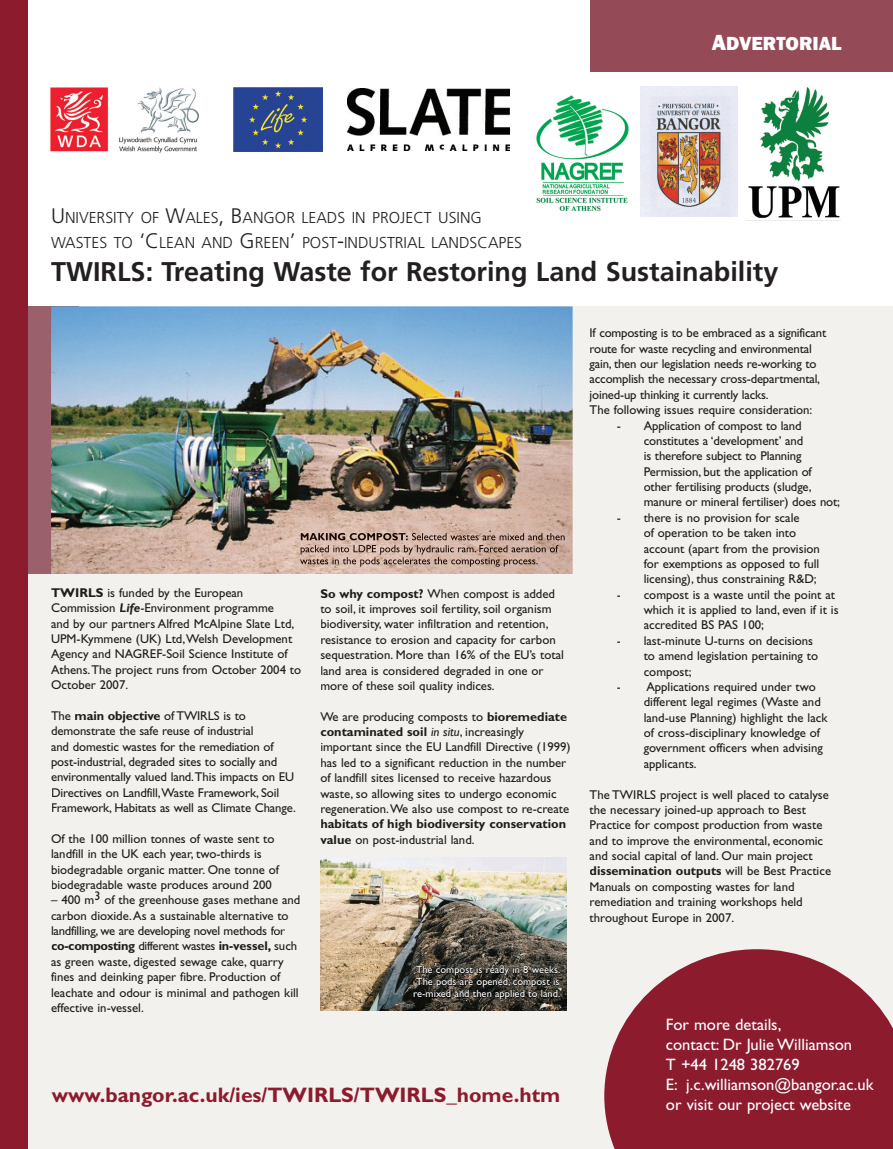
<style>
.page{position:relative;width:893px;height:1149px;background:#fff}
.page>*{position:absolute;margin:0;border:0;box-sizing:border-box;transform-origin:0 0}
.t1{font:700 27px "Frutiger";color:#231f20}
.t2{font:700 21px "Gill Sans";color:#8c1b2e}
.t3{font:800 19.5px "Franklin Gothic";color:#fff}
.t4{font:16.5px/20px "Gill Sans";color:#fff}
.t5{font:300 15.75px/25.3px "Frutiger";color:#231f20}
.t6{font:12.75px/15.3px "Gill Sans";color:#201c1d}
.t7{font:700 12.75px/15.3px "Gill Sans";color:#201c1d}
.t8{font:10.5px/12px "Gill Sans";color:#fff;text-align:justify}
.s1{font-size:22.5px}
.s2{font-size:21px}
.s3{font-weight:700}
.s4{font-weight:700;font-style:italic}
.s5{font-style:italic}
.s6{font-weight:400}
</style>
<div class="page">
<img style="left:536px;top:95px;width:93px;height:116px">
<div style="left:0;top:306px;width:892px;height:842px;background:#f2f1ed"></div>
<div style="left:589px;top:0;width:303px;height:71px;background:#944a57"></div>
<svg style="left:604px;top:949px;width:288px;height:199px;background:#9a3949"></svg>
<img style="left:348px;top:88px;width:161px;height:62px">
<img style="left:234px;top:87px;width:88px;height:64px">
<img style="left:746px;top:87px;width:93px;height:134px">
<img style="left:640px;top:87px;width:97px;height:129px">
<img style="left:50px;top:87px;width:149px;height:66px">
<div style="left:0;top:306px;width:79px;height:268px;background:#9a616d"></div>
<div style="left:0;top:0;width:28px;height:1148px;background:#8c1b2e"></div>
<img style="left:51px;top:306px;width:521px;height:267px">
<img style="left:301px;top:533px;width:107px;height:7px">
<img style="left:408px;top:533px;width:157px;height:7px">
<img style="left:300px;top:545px;width:258px;height:9px">
<img style="left:300px;top:557px;width:237px;height:9px">
<img style="left:320px;top:857px;width:246px;height:153px">
<img style="left:486px;top:965px;width:72px;height:10px">
<img style="left:416px;top:977px;width:142px;height:8px">
<img style="left:434px;top:989px;width:123px;height:8px">
<h3 class="t3" style="left:711px;top:31px;width:131px"><span class="s1">A</span>DVERTORIAL</h3>
<p class="t5" style="left:51px;top:205px;width:472px"><span class="s2">U</span>NIVERSITY OF <span class="s2">W</span>ALES<span class="s2">, B</span>ANGOR LEADS IN PROJECT USING<br>WASTES TO <span class="s2">‘C</span>LEAN AND <span class="s2">G</span>REEN<span class="s2">’</span> POST<span class="s2">-</span>INDUSTRIAL LANDSCAPES</p>
<h1 class="t1" style="left:51px;top:256px;width:728px">TWIRLS: Treating Waste for Restoring Land Sustainability</h1>
<p class="t6" style="left:51px;top:584px;width:251px"><span class="s3">TWIRLS</span> is funded by the European Commission <span class="s4">Life</span>-Environment programme<br>and by our partners Alfred McAlpine Slate Ltd, UPM-Kymmene (UK) Ltd, Welsh Development Agency and NAGREF-Soil Science Institute of Athens. The project runs from October 2004 to October 2007.</p>
<p class="t6" style="left:51px;top:707px;width:246px">The <span class="s3">main objective</span> of TWIRLS is to demonstrate the safe reuse of industrial<br>and domestic wastes for the remediation of post-industrial, degraded sites to socially and environmentally valued land. This impacts on EU Directives on Landfill, Waste Framework, Soil Framework, Habitats as well as Climate Change.</p>
<p class="t6" style="left:51px;top:830px;width:229px">Of the 100 million tonnes of waste sent to landfill in the UK each year, two-thirds is biodegradable organic matter. One tonne of biodegradable waste produces around 200</p>
<p class="t6" style="left:51px;top:892px;width:251px">– 400 m3 of the greenhouse gases methane and carbon dioxide. As a sustainable alternative to landfilling, we are developing novel methods for <span class="s3">co-composting</span> different wastes <span class="s3">in-vessel,</span> such as green waste, digested sewage cake, quarry fines and deinking paper fibre. Production of leachate and odour is minimal and pathogen kill effective in-vessel.</p>
<p class="t6" style="left:320px;top:585px;width:245px"><span class="s3">So why compost?</span> When compost is added to soil, it improves soil fertility, soil organism biodiversity, water infiltration and retention, resistance to erosion and capacity for carbon sequestration. More than 16% of the EU’s total land area is considered degraded in one or more of these soil quality indices.</p>
<p class="t6" style="left:320px;top:708px;width:252px">We are producing composts to <span class="s3">bioremediate contaminated soil</span> <span class="s5">in situ</span>, increasingly important since the EU Landfill Directive (1999) has led to a significant reduction in the number of landfill sites licensed to receive hazardous waste, so allowing sites to undergo economic regeneration. We also use compost to re-create</p>
<p class="t7" style="left:320px;top:816px;width:247px">habitats of high biodiversity conservation value <span class="s6">on post-industrial land.</span></p>
<p class="t8" style="left:413px;top:963px;width:149px">The compost is ready in 8 weeks.<br>The pods are opened, compost is re-mixed and then applied to land.</p>
<h2 class="t2" style="left:52px;top:1081px;width:510px">www.bangor.ac.uk/ies/TWIRLS/TWIRLS_home.htm</h2>
<p class="t6" style="left:589px;top:325px;width:238px">If composting is to be embraced as a significant route for waste recycling and environmental gain, then our legislation needs re-working to accomplish the necessary cross-departmental, joined-up thinking it currently lacks.<br>The following issues require consideration:</p>
<p class="t6" style="left:643px;top:417px;width:198px;text-indent:-27px">- Application of compost to land constitutes a ‘development’ and<br>is therefore subject to Planning Permission, but the application of other fertilising products (sludge, manure or mineral fertiliser) does not;</p>
<p class="t6" style="left:643px;top:509px;width:178px;text-indent:-27px">- there is no provision for scale<br>of operation to be taken into account (apart from the provision for exemptions as opposed to full licensing), thus constraining R&amp;D;</p>
<p class="t6" style="left:643px;top:586px;width:196px;text-indent:-27px">- compost is a waste until the point at which it is applied to land, even if it is accredited BS PAS 100;</p>
<p class="t6" style="left:643px;top:632px;width:176px;text-indent:-27px">- last-minute U-turns on decisions to amend legislation pertaining to compost;</p>
<p class="t6" style="left:643px;top:678px;width:185px;text-indent:-27px">- Applications required under two different legal regimes (Waste and land-use Planning) highlight the lack of cross-disciplinary knowledge of government officers when advising applicants.</p>
<p class="t6" style="left:589px;top:786px;width:243px">The TWIRLS project is well placed to catalyse the necessary joined-up approach to Best Practice for compost production from waste and to improve the environmental, economic and social capital of land. Our main project <span class="s3">dissemination outputs</span> will be Best Practice Manuals on composting wastes for land remediation and training workshops held throughout Europe in 2007.</p>
<p class="t4" style="left:665px;top:1014px;width:209px">For more details,<br>contact: Dr Julie Williamson<br>T +44 1248 382769<br>E: j.c.williamson@bangor.ac.uk or visit our project website</p>
</div>
